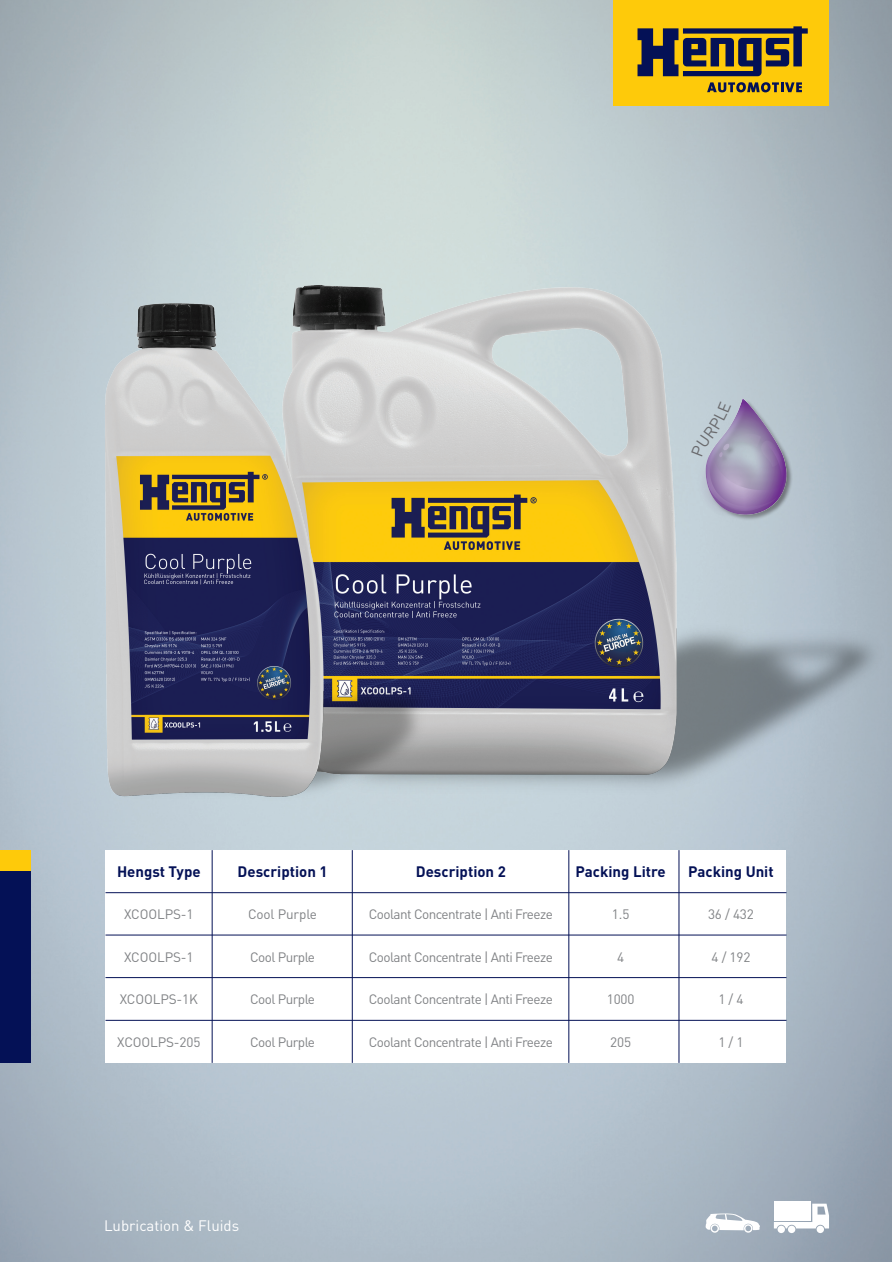
<style>
.page{position:relative;width:892px;height:1262px;background:#fff}
.page>*{position:absolute;margin:0;border:0;box-sizing:border-box;transform-origin:0 0}
.t1{font:700 15px "DIN Pro";color:#041156}
.t2{font:15px "DIN Pro";color:#fff}
.t3{font:13.5px "DIN Pro";letter-spacing:-.04em;color:#808285}
.t4{font:13.5px "DIN Pro";letter-spacing:-.01em;color:#808285}
</style>
<div class="page">
<img style="left:0;top:0;width:891px;height:1261px">
<img style="left:266px;top:172px;width:622px;height:667px">
<img style="left:80px;top:234px;width:410px;height:605px">
<div style="left:105px;top:850px;width:681px;height:212px;background:#fff"></div>
<hr style="left:105px;top:892px;width:681px;height:1px;background:#041156">
<hr style="left:105px;top:934px;width:681px;height:1px;background:#041156">
<hr style="left:105px;top:977px;width:681px;height:1px;background:#041156">
<hr style="left:105px;top:1019px;width:681px;height:1px;background:#041156">
<hr style="left:212px;top:850px;width:1px;height:212px;background:#041156">
<hr style="left:352px;top:850px;width:1px;height:212px;background:#041156">
<hr style="left:568px;top:850px;width:1px;height:212px;background:#041156">
<hr style="left:678px;top:850px;width:1px;height:212px;background:#041156">
<div style="left:613px;top:0;width:215px;height:105px;background:#feca0a"></div>
<svg style="left:637px;top:26px;width:170px;height:50px"></svg>
<svg style="left:707px;top:82px;width:94px;height:10px"></svg>
<img style="left:696px;top:390px;width:97px;height:137px">
<div style="left:0;top:850px;width:31px;height:21px;background:#feca0a"></div>
<div style="left:0;top:871px;width:31px;height:191px;background:#041156"></div>
<svg style="left:705px;top:1213px;width:54px;height:19px"></svg>
<svg style="left:773px;top:1203px;width:55px;height:25px"></svg>
<div style="left:774px;top:1200px;width:37px;height:20px;background:#fff"></div>
<div style="left:777px;top:1225px;width:7px;height:7px;background:#fff;border-radius:50%"></div>
<svg style="left:787px;top:1225px;width:8px;height:7px"></svg>
<div style="left:816px;top:1225px;width:7px;height:7px;background:#fff;border-radius:50%"></div>
<svg style="left:691px;top:401px;width:39px;height:56px"></svg>
<p class="t1" style="left:117px;top:861px;width:85px">Hengst Type</p>
<p class="t1" style="left:237px;top:861px;width:91px">Description 1</p>
<p class="t1" style="left:415px;top:861px;width:91px">Description 2</p>
<p class="t4" style="left:124px;top:904px;width:71px">XCOOLPS-1</p>
<p class="t4" style="left:248px;top:904px;width:70px">Cool Purple</p>
<p class="t3" style="left:368px;top:904px;width:185px">Coolant Concentrate | Anti Freeze</p>
<p class="t4" style="left:124px;top:947px;width:71px">XCOOLPS-1</p>
<p class="t3" style="left:250px;top:947px;width:66px">Cool Purple</p>
<p class="t3" style="left:368px;top:947px;width:185px">Coolant Concentrate | Anti Freeze</p>
<p class="t4" style="left:120px;top:989px;width:79px">XCOOLPS-1K</p>
<p class="t3" style="left:250px;top:989px;width:66px">Cool Purple</p>
<p class="t3" style="left:368px;top:989px;width:185px">Coolant Concentrate | Anti Freeze</p>
<p class="t4" style="left:117px;top:1032px;width:85px">XCOOLPS-205</p>
<p class="t3" style="left:250px;top:1032px;width:66px">Cool Purple</p>
<p class="t3" style="left:368px;top:1032px;width:185px">Coolant Concentrate | Anti Freeze</p>
<p class="t1" style="left:575px;top:861px;width:91px">Packing Litre</p>
<p class="t3" style="left:611px;top:904px;width:19px">1.5</p>
<p class="t3" style="left:617px;top:947px;width:9px">4</p>
<p class="t3" style="left:606px;top:989px;width:29px">1000</p>
<p class="t3" style="left:610px;top:1032px;width:22px">205</p>
<p class="t1" style="left:688px;top:861px;width:87px">Packing Unit</p>
<p class="t3" style="left:707px;top:904px;width:47px">36 / 432</p>
<p class="t3" style="left:711px;top:947px;width:40px">4 / 192</p>
<p class="t3" style="left:718px;top:989px;width:27px">1 / 4</p>
<p class="t3" style="left:718px;top:1032px;width:27px">1 / 1</p>
<p class="t2" style="left:104px;top:1214px;width:137px">Lubrication &amp; Fluids</p>
</div>
